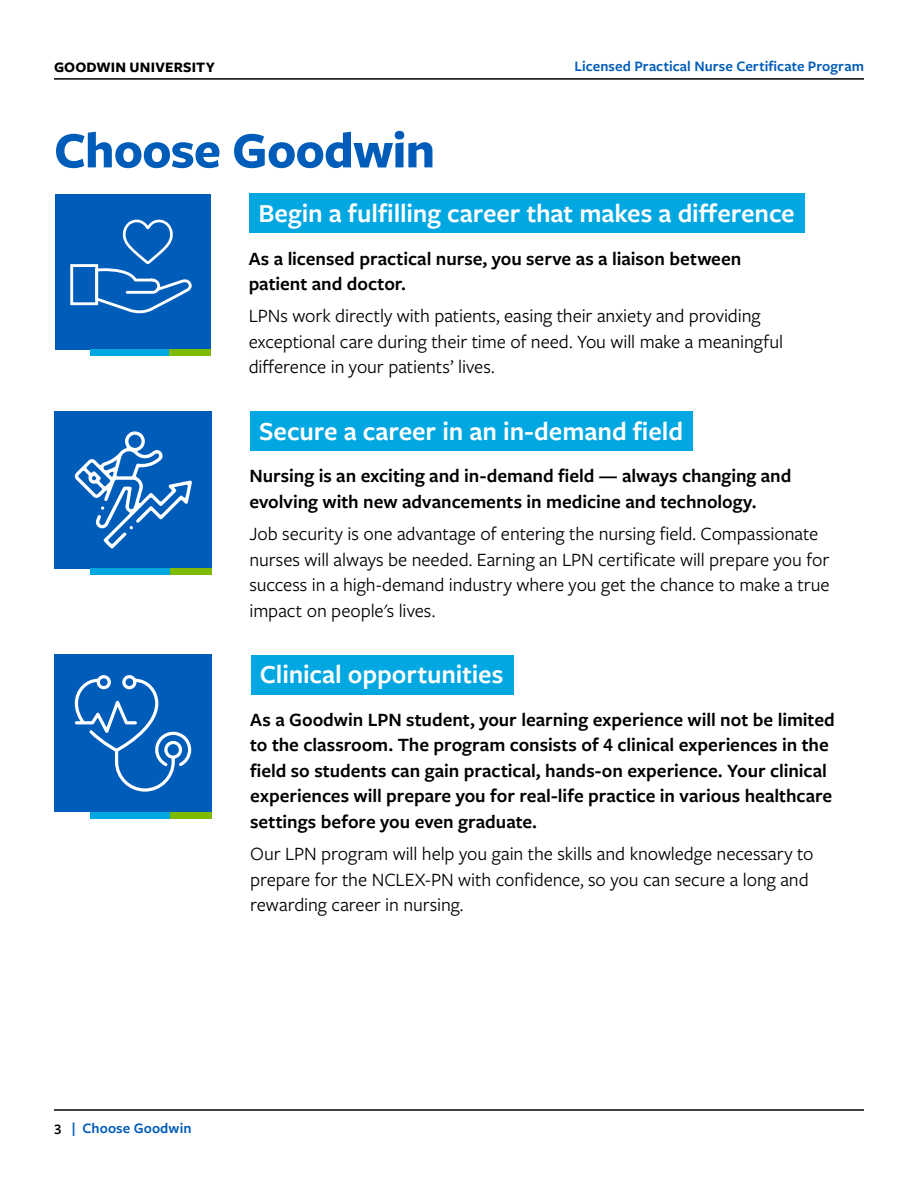
<style>
.page{position:relative;width:918px;height:1188px;background:#fff}
.page>*{position:absolute;margin:0;border:0;box-sizing:border-box;transform-origin:0 0}
.t1{font:700 52.5px "Freight Sans Pro";letter-spacing:-.015em;color:#005cb9}
.t2{font:600 27px "Freight Sans Pro";color:#fff}
.t3{font:19.5px/25.5px "Freight Sans Pro";letter-spacing:-.005em;color:#000}
.t4{font:600 19.5px/25.5px "Freight Sans Pro";color:#000}
.t5{font:600 15px "Freight Sans Pro";letter-spacing:.005em;color:#005cb9}
.t6{font:700 15px "Freight Sans Pro";letter-spacing:.01em;color:#000}
.t7{font:600 15px "Freight Sans Pro";color:#000}
</style>
<div class="page">
<hr style="left:54px;top:78px;width:810px;height:2px;background:#000">
<hr style="left:54px;top:1109px;width:810px;height:2px;background:#000">
<div style="left:249px;top:194px;width:556px;height:39px;background:#00a7e1"></div>
<div style="left:250px;top:411px;width:443px;height:40px;background:#00a7e1"></div>
<div style="left:251px;top:655px;width:262px;height:39px;background:#00a7e1"></div>
<div style="left:55px;top:194px;width:156px;height:156px;background:#005cb9"></div>
<div style="left:70px;top:264px;width:28px;height:41px;border:3px solid #fff"></div>
<svg style="left:94px;top:220px;width:98px;height:93px"></svg>
<div style="left:55px;top:411px;width:157px;height:157px;background:#005cb9"></div>
<div style="left:55px;top:655px;width:157px;height:157px;background:#005cb9"></div>
<div style="left:90px;top:350px;width:121px;height:6px;background:#00a7e1"></div>
<div style="left:169px;top:350px;width:42px;height:6px;background:#7ebb00"></div>
<div style="left:90px;top:568px;width:122px;height:7px;background:#00a7e1"></div>
<div style="left:90px;top:812px;width:122px;height:7px;background:#00a7e1"></div>
<div style="left:171px;top:568px;width:41px;height:7px;background:#7ebb00"></div>
<div style="left:171px;top:812px;width:41px;height:7px;background:#7ebb00"></div>
<svg style="left:75px;top:675px;width:116px;height:117px"></svg>
<svg style="left:75px;top:431px;width:117px;height:117px"></svg>
<p class="t6" style="left:54px;top:57px;width:162px">GOODWIN UNIVERSITY</p>
<p class="t5" style="left:575px;top:56px;width:291px">Licensed Practical Nurse Certificate Program</p>
<h1 class="t1" style="left:54px;top:114px;width:383px">Choose Goodwin</h1>
<h2 class="t2" style="left:258px;top:195px;width:538px">Begin a fulfilling career that makes a difference</h2>
<p class="t4" style="left:249px;top:245px;width:494px">As a licensed practical nurse, you serve as a liaison between patient and doctor.</p>
<p class="t3" style="left:249px;top:302px;width:536px">LPNs work directly with patients, easing their anxiety and providing exceptional care during their time of need. You will make a meaningful difference in your patients’ lives.</p>
<h2 class="t2" style="left:259px;top:413px;width:426px">Secure a career in an in-demand field</h2>
<p class="t4" style="left:249px;top:463px;width:544px">Nursing is an exciting and in-demand field — always changing and evolving with new advancements in medicine and technology.</p>
<p class="t3" style="left:249px;top:520px;width:582px">Job security is one advantage of entering the nursing field. Compassionate nurses will always be needed. Earning an LPN certificate will prepare you for success in a high-demand industry where you get the chance to make a true impact on people's lives.</p>
<h2 class="t2" style="left:260px;top:656px;width:245px">Clinical opportunities</h2>
<p class="t4" style="left:250px;top:706px;width:586px">As a Goodwin LPN student, your learning experience will not be limited to the classroom. The program consists of 4 clinical experiences in the field so students can gain practical, hands-on experience. Your clinical experiences will prepare you for real-life practice in various healthcare settings before you even graduate.</p>
<p class="t3" style="left:250px;top:840px;width:565px">Our LPN program will help you gain the skills and knowledge necessary to prepare for the NCLEX-PN with confidence, so you can secure a long and rewarding career in nursing.</p>
<p class="t7" style="left:54px;top:1119px;width:9px">3</p>
<p class="t5" style="left:72px;top:1118px;width:121px">| Choose Goodwin</p>
</div>
